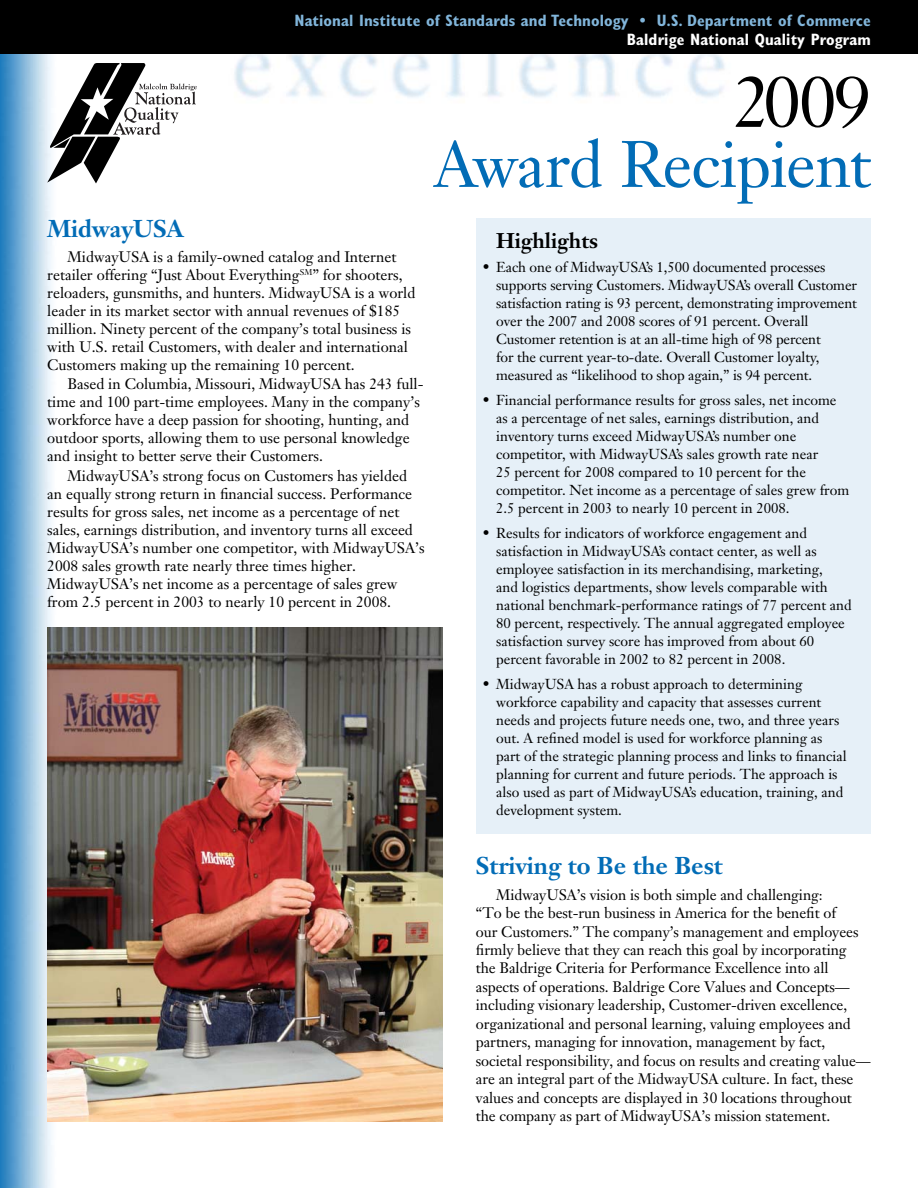
<style>
.page{position:relative;width:918px;height:1188px;background:#fff}
.page>*{position:absolute;margin:0;border:0;box-sizing:border-box;transform-origin:0 0}
.t1{font:72px "Janson Text";color:#000}
.t2{font:64.5px "Janson Text";letter-spacing:-.025em;color:#026cb6}
.t3{font:700 24px "Janson Text";letter-spacing:-.005em;color:#026cb6}
.t4{font:700 21px "Janson Text";color:#000}
.t5{font:700 condensed 16.5px "Gill Sans";letter-spacing:.005em;color:#81b5da}
.t6{font:700 condensed 16.5px "Gill Sans";letter-spacing:.005em;color:#fff}
.t7{font:15px/18px "Janson Text";color:#000}
.t8{font:14.25px/18px "Janson Text";color:#000}
</style>
<div class="page">
<img style="left:234px;top:54px;width:491px;height:44px">
<img style="left:0;top:54px;width:62px;height:1134px">
<div style="left:0;top:0;width:918px;height:54px;background:#000"></div>
<svg style="left:47px;top:63px;width:150px;height:120px"></svg>
<img style="left:47px;top:627px;width:395px;height:494px">
<div style="left:476px;top:218px;width:395px;height:616px;background:#e6f0f8"></div>
<p class="t5" style="left:294px;top:15px;width:578px">National Institute of Standards and Technology • U.S. Department of Commerce</p>
<p class="t6" style="left:627px;top:34px;width:245px">Baldrige National Quality Program</p>
<h3 class="t3" style="left:47px;top:219px;width:138px">MidwayUSA</h3>
<p class="t7" style="left:47px;top:249px;width:370px;text-indent:20px">MidwayUSA is a family-owned catalog and Internet retailer offering “Just About Everything<sup>SM</sup>” for shooters, reloaders, gunsmiths, and hunters. MidwayUSA is a world leader in its market sector with annual revenues of $185 million. Ninety percent of the company’s total business is with U.S. retail Customers, with dealer and international Customers making up the remaining 10 percent.</p>
<p class="t7" style="left:47px;top:377px;width:378px;text-indent:20px">Based in Columbia, Missouri, MidwayUSA has 243 full&shy;time and 100 part-time employees. Many in the company’s workforce have a deep passion for shooting, hunting, and outdoor sports, allowing them to use personal knowledge and insight to better serve their Customers.</p>
<p class="t7" style="left:47px;top:468px;width:379px;text-indent:20px">MidwayUSA’s strong focus on Customers has yielded an equally strong return in financial success. Performance results for gross sales, net income as a percentage of net sales, earnings distribution, and inventory turns all exceed MidwayUSA’s number one competitor, with MidwayUSA’s 2008 sales growth rate nearly three times higher.<br>MidwayUSA’s net income as a percentage of sales grew from 2.5 percent in 2003 to nearly 10 percent in 2008.</p>
<h1 class="t1" style="left:733px;top:72px;width:139px">2009</h1>
<h2 class="t2" style="left:434px;top:138px;width:438px">Award Recipient</h2>
<h3 class="t4" style="left:496px;top:232px;width:103px">Highlights</h3>
<p class="t8" style="left:496px;top:260px;width:362px;text-indent:-14px">• Each one of MidwayUSA’s 1,500 documented processes supports serving Customers. MidwayUSA’s overall Customer satisfaction rating is 93 percent, demonstrating improvement over the 2007 and 2008 scores of 91 percent. Overall Customer retention is at an all-time high of 98 percent<br>for the current year-to-date. Overall Customer loyalty, measured as “likelihood to shop again,” is 94 percent.</p>
<p class="t8" style="left:496px;top:392px;width:355px;text-indent:-14px">• Financial performance results for gross sales, net income as a percentage of net sales, earnings distribution, and inventory turns exceed MidwayUSA’s number one competitor, with MidwayUSA’s sales growth rate near<br>25 percent for 2008 compared to 10 percent for the competitor. Net income as a percentage of sales grew from 2.5 percent in 2003 to nearly 10 percent in 2008.</p>
<p class="t8" style="left:496px;top:525px;width:357px;text-indent:-14px">• Results for indicators of workforce engagement and satisfaction in MidwayUSA’s contact center, as well as employee satisfaction in its merchandising, marketing,<br>and logistics departments, show levels comparable with national benchmark-performance ratings of 77 percent and 80 percent, respectively. The annual aggregated employee satisfaction survey score has improved from about 60 percent favorable in 2002 to 82 percent in 2008.</p>
<p class="t8" style="left:496px;top:676px;width:352px;text-indent:-14px">• MidwayUSA has a robust approach to determining workforce capability and capacity that assesses current needs and projects future needs one, two, and three years out. A refined model is used for workforce planning as part of the strategic planning process and links to financial planning for current and future periods. The approach is also used as part of MidwayUSA’s education, training, and development system.</p>
<h3 class="t3" style="left:476px;top:856px;width:248px">Striving to Be the Best</h3>
<p class="t7" style="left:476px;top:887px;width:396px;line-height:18.5px;text-indent:20px">MidwayUSA’s vision is both simple and challenging:<br>“To be the best-run business in America for the benefit of<br>our Customers.” The company’s management and employees firmly believe that they can reach this goal by incorporating<br>the Baldrige Criteria for Performance Excellence into all aspects of operations. Baldrige Core Values and Concepts— including visionary leadership, Customer-driven excellence, organizational and personal learning, valuing employees and partners, managing for innovation, management by fact, societal responsibility, and focus on results and creating value— are an integral part of the MidwayUSA culture. In fact, these values and concepts are displayed in 30 locations throughout the company as part of MidwayUSA’s mission statement.</p>
</div>
